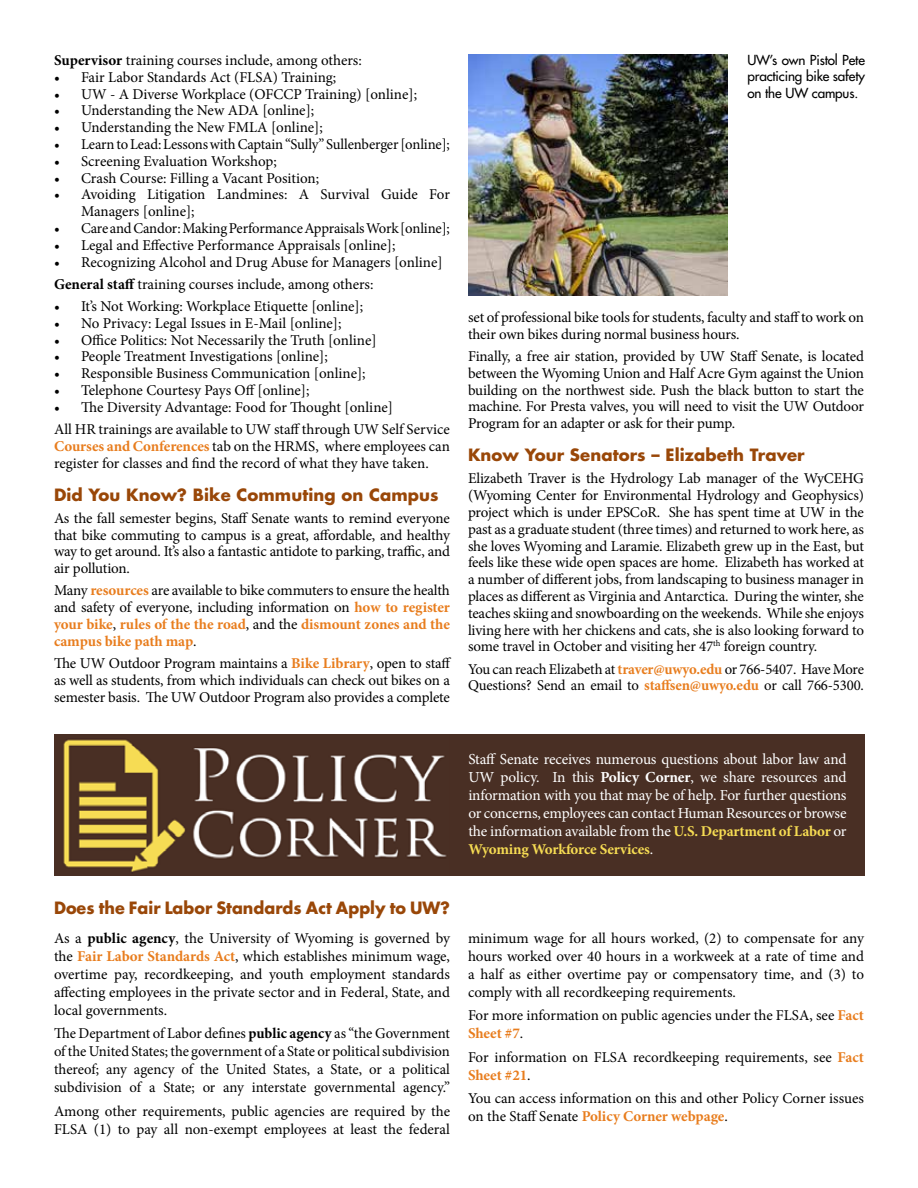
<style>
.page{position:relative;width:918px;height:1188px;background:#fff}
.page>*{position:absolute;margin:0;border:0;box-sizing:border-box;transform-origin:0 0}
.t1{font:700 16.5px "Futura Std";letter-spacing:.005em;color:#994708}
.t2{font:15.3px/18px "Minion Pro";letter-spacing:-.01em;color:#fff;text-align:justify}
.t3{font:15px/16.8px "Minion Pro";letter-spacing:-.005em;color:#000}
.t4{font:700 15px "Minion Pro";letter-spacing:-.01em;color:#f6dc53}
.t5{font:500 13.5px/16.2px "Futura Std";letter-spacing:-.01em;color:#000;text-align:justify}
.s1{font-weight:700}
.s2{font-weight:700;color:#e87d1e}
.s3{font-weight:700;font-size:15px;color:#f6dc53}
.s4{font-weight:400;font-size:15.3px;color:#fff}
</style>
<div class="page">
<img style="left:54px;top:734px;width:396px;height:142px">
<div style="left:450px;top:734px;width:415px;height:142px;background:#492f24"></div>
<img style="left:468px;top:54px;width:260px;height:242px">
<p class="t3" style="left:54px;top:52px;width:309px"><span class="s1">Supervisor</span> training courses include, among others:</p>
<p class="t3" style="left:54px;top:69px;width:284px">• Fair Labor Standards Act (FLSA) Training;</p>
<p class="t3" style="left:54px;top:85px;width:365px">• UW - A Diverse Workplace (OFCCP Training) [online];</p>
<p class="t3" style="left:54px;top:102px;width:262px">• Understanding the New ADA [online];</p>
<p class="t3" style="left:54px;top:119px;width:270px">• Understanding the New FMLA [online];</p>
<p class="t3" style="left:54px;top:136px;width:398px">• Learn to Lead: Lessons with Captain “Sully” Sullenberger [online];</p>
<p class="t3" style="left:54px;top:153px;width:224px">• Screening Evaluation Workshop;</p>
<p class="t3" style="left:54px;top:169px;width:267px">• Crash Course: Filling a Vacant Position;</p>
<p class="t3" style="left:81px;top:186px;width:371px;text-indent:-27px">• Avoiding Litigation Landmines: A Survival Guide For<br>Managers [online];</p>
<p class="t3" style="left:54px;top:220px;width:397px">• Care and Candor: Making Performance Appraisals Work [online];</p>
<p class="t3" style="left:54px;top:237px;width:343px">• Legal and Effective Performance Appraisals [online];</p>
<p class="t3" style="left:54px;top:251px;width:390px;line-height:22.2px">• Recognizing Alcohol and Drug Abuse for Managers [online]<br><span class="s1">General staff</span> training courses include, among others:</p>
<p class="t3" style="left:54px;top:298px;width:311px">• It’s Not Working: Workplace Etiquette [online];</p>
<p class="t3" style="left:54px;top:315px;width:289px">• No Privacy: Legal Issues in E-Mail [online];</p>
<p class="t3" style="left:54px;top:331px;width:324px">• Office Politics: Not Necessarily the Truth [online]</p>
<p class="t3" style="left:54px;top:348px;width:275px">• People Treatment Investigations [online];</p>
<p class="t3" style="left:54px;top:365px;width:313px">• Responsible Business Communication [online];</p>
<p class="t3" style="left:54px;top:382px;width:257px">• Telephone Courtesy Pays Off [online];</p>
<p class="t3" style="left:54px;top:396px;width:397px;line-height:22.2px">• The Diversity Advantage: Food for Thought [online]<br>All HR trainings are available to UW staff through UW Self Service</p>
<p class="t3" style="left:54px;top:438px;width:397px"><span class="s2">Courses and Conferences</span> tab on the HRMS, where employees can register for classes and find the record of what they have taken.</p>
<p class="t1" style="left:54px;top:483px;width:386px">Did You Know? Bike Commuting on Campus</p>
<p class="t3" style="left:54px;top:510px;width:398px;text-align:justify">As the fall semester begins, Staff Senate wants to remind everyone that bike commuting to campus is a great, affordable, and healthy way to get around. It’s also a fantastic antidote to parking, traffic, and air pollution.</p>
<p class="t3" style="left:54px;top:582px;width:397px;text-align:justify">Many <span class="s2">resources</span> are available to bike commuters to ensure the health and safety of everyone, including information on <span class="s2">how to register your bike</span>, <span class="s2">rules of the the road</span>, and the <span class="s2">dismount zones and the campus bike path map</span>.</p>
<p class="t3" style="left:54px;top:655px;width:399px;text-align:justify">The UW Outdoor Program maintains a <span class="s2">Bike Library</span>, open to staff as well as students, from which individuals can check out bikes on a semester basis. The UW Outdoor Program also provides a complete</p>
<p class="t5" style="left:747px;top:52px;width:119px">UW’s own Pistol Pete practicing bike safety on the UW campus.</p>
<p class="t3" style="left:468px;top:309px;width:397px">set of professional bike tools for students, faculty and staff to work on their own bikes during normal business hours.</p>
<p class="t3" style="left:468px;top:348px;width:398px;text-align:justify">Finally, a free air station, provided by UW Staff Senate, is located between the Wyoming Union and Half Acre Gym against the Union building on the northwest side. Push the black button to start the machine. For Presta valves, you will need to visit the UW Outdoor Program for an adapter or ask for their pump.</p>
<p class="t1" style="left:468px;top:444px;width:338px">Know Your Senators – Elizabeth Traver</p>
<p class="t3" style="left:468px;top:470px;width:398px;text-align:justify">Elizabeth Traver is the Hydrology Lab manager of the WyCEHG (Wyoming Center for Environmental Hydrology and Geophysics) project which is under EPSCoR. She has spent time at UW in the past as a graduate student (three times) and returned to work here, as she loves Wyoming and Laramie. Elizabeth grew up in the East, but feels like these wide open spaces are home. Elizabeth has worked at a number of different jobs, from landscaping to business manager in places as different as Virginia and Antarctica. During the winter, she teaches skiing and snowboarding on the weekends. While she enjoys living here with her chickens and cats, she is also looking forward to some travel in October and visiting her 47<sup>th</sup> foreign country.</p>
<p class="t3" style="left:468px;top:660px;width:397px">You can reach Elizabeth at <span class="s2">traver@uwyo.edu</span> or 766-5407. Have More<br>Questions? Send an email to <span class="s2">staffsen@uwyo.edu</span> or call 766-5300.</p>
<p class="t1" style="left:54px;top:897px;width:398px">Does the Fair Labor Standards Act Apply to UW?</p>
<p class="t3" style="left:54px;top:929px;width:398px;line-height:18px;text-align:justify">As a <span class="s1">public agency</span>, the University of Wyoming is governed by the <span class="s2">Fair Labor Standards Act</span>, which establishes minimum wage, overtime pay, recordkeeping, and youth employment standards affecting employees in the private sector and in Federal, State, and local governments.</p>
<p class="t3" style="left:54px;top:1025px;width:398px;line-height:18px;text-align:justify">The Department of Labor defines <span class="s1">public agency</span> as “the Government of the United States; the government of a State or political subdivision thereof; any agency of the United States, a State, or a political subdivision of a State; or any interstate governmental agency.”</p>
<p class="t3" style="left:54px;top:1102px;width:398px;line-height:18px">Among other requirements, public agencies are required by the<br>FLSA (1) to pay all non-exempt employees at least the federal</p>
<p class="t2" style="left:468px;top:750px;width:380px">Staff Senate receives numerous questions about labor law and UW policy. In this <span class="s1">Policy Corner</span>, we share resources and information with you that may be of help. For further questions or concerns, employees can contact Human Resources or browse the information available from the <span class="s3">U.S. Department of Labor</span> or</p>
<p class="t4" style="left:468px;top:839px;width:186px">Wyoming Workforce Services<span class="s4">.</span></p>
<p class="t3" style="left:468px;top:929px;width:398px;line-height:18px;text-align:justify">minimum wage for all hours worked, (2) to compensate for any hours worked over 40 hours in a workweek at a rate of time and a half as either overtime pay or compensatory time, and (3) to comply with all recordkeeping requirements.</p>
<p class="t3" style="left:468px;top:1007px;width:397px;line-height:18px">For more information on public agencies under the FLSA, see <span class="s2">Fact<br>Sheet #7</span>.</p>
<p class="t3" style="left:468px;top:1048px;width:397px;line-height:18px">For information on FLSA recordkeeping requirements, see <span class="s2">Fact<br>Sheet #21</span>.</p>
<p class="t3" style="left:468px;top:1089px;width:397px;line-height:18px">You can access information on this and other Policy Corner issues on the Staff Senate <span class="s2">Policy Corner webpage</span>.</p>
</div>
